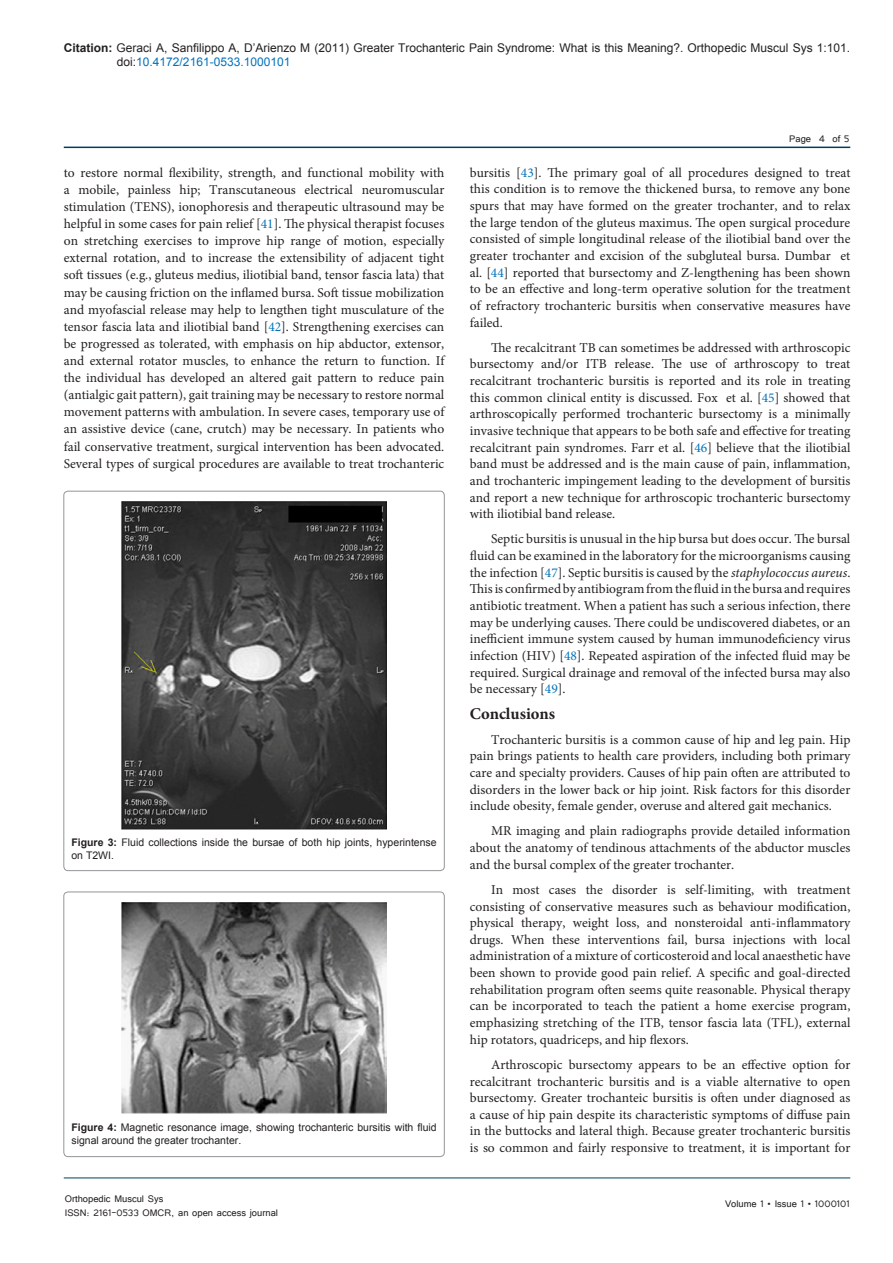
<style>
.page{position:relative;width:893px;height:1263px;background:#fff}
.page>*{position:absolute;margin:0;border:0;box-sizing:border-box;transform-origin:0 0}
.t1{font:700 16.5px "Minion Pro";color:#231f20}
.t2{font:13.5px/16.6px "Minion Pro";color:#231f20;text-align:justify}
.t3{font:12px/14.4px "Arial";color:#231f20}
.t4{font:12px/14.4px "Tunga";color:#231f20}
.t5{font:10.5px/12.6px "Arial";color:#231f20}
.s1{font-weight:700}
.s2{color:#0072bc}
.s3{font-style:italic}
</style>
<div class="page">
<hr style="left:64px;top:147px;width:786px;height:1px;background:#004058">
<hr style="left:64px;top:1178px;width:786px;height:1px;background:#004058">
<img style="left:121px;top:502px;width:266px;height:327px">
<div style="left:64px;top:491px;width:380px;height:380px;border:1px solid #939598;border-radius:4px"></div>
<img style="left:121px;top:903px;width:266px;height:210px">
<div style="left:64px;top:892px;width:380px;height:265px;border:1px solid #939598;border-radius:4px"></div>
<p class="t3" style="left:117px;top:40px;width:735px;text-indent:-53px"><span class="s1">Citation:</span> Geraci A, Sanfilippo A, D’Arienzo M (2011) Greater Trochanteric Pain Syndrome: What is this Meaning?. Orthopedic Muscul Sys 1:101. doi:<span class="s2">10.4172/2161-0533.1000101</span></p>
<p class="t2" style="left:64px;top:164px;width:382px;line-height:17.1px">to restore normal flexibility, strength, and functional mobility with a mobile, painless hip; Transcutaneous electrical neuromuscular stimulation (TENS), ionophoresis and therapeutic ultrasound may be helpful in some cases for pain relief [<span class="s2">41</span>]. The physical therapist focuses on stretching exercises to improve hip range of motion, especially external rotation, and to increase the extensibility of adjacent tight soft tissues (e.g., gluteus medius, iliotibial band, tensor fascia lata) that may be causing friction on the inflamed bursa. Soft tissue mobilization and myofascial release may help to lengthen tight musculature of the tensor fascia lata and iliotibial band [<span class="s2">42</span>]. Strengthening exercises can be progressed as tolerated, with emphasis on hip abductor, extensor, and external rotator muscles, to enhance the return to function. If the individual has developed an altered gait pattern to reduce pain (antialgic gait pattern), gait training may be necessary to restore normal movement patterns with ambulation. In severe cases, temporary use of an assistive device (cane, crutch) may be necessary. In patients who fail conservative treatment, surgical intervention has been advocated.<br>Several types of surgical procedures are available to treat trochanteric</p>
<p class="t5" style="left:71px;top:836px;width:367px"><span class="s1">Figure 3:</span> Fluid collections inside the bursae of both hip joints, hyperintense on T2WI.</p>
<p class="t5" style="left:71px;top:1121px;width:367px"><span class="s1">Figure 4:</span> Magnetic resonance image, showing trochanteric bursitis with fluid signal around the greater trochanter.</p>
<p class="t4" style="left:65px;top:1190px;width:215px">Orthopedic Muscul Sys<br>ISSN: 2161-0533 OMCR, an open access journal</p>
<p class="t4" style="left:789px;top:131px;width:61px">Page 4 of 5</p>
<p class="t2" style="left:470px;top:164px;width:382px">bursitis [<span class="s2">43</span>]. The primary goal of all procedures designed to treat this condition is to remove the thickened bursa, to remove any bone spurs that may have formed on the greater trochanter, and to relax the large tendon of the gluteus maximus. The open surgical procedure consisted of simple longitudinal release of the iliotibial band over the greater trochanter and excision of the subgluteal bursa. Dumbar et al. [<span class="s2">44</span>] reported that bursectomy and Z-lengthening has been shown to be an effective and long-term operative solution for the treatment of refractory trochanteric bursitis when conservative measures have failed.</p>
<p class="t2" style="left:470px;top:339px;width:382px;text-indent:21px">The recalcitrant TB can sometimes be addressed with arthroscopic bursectomy and/or ITB release. The use of arthroscopy to treat recalcitrant trochanteric bursitis is reported and its role in treating this common clinical entity is discussed. Fox et al. [<span class="s2">45</span>] showed that arthroscopically performed trochanteric bursectomy is a minimally invasive technique that appears to be both safe and effective for treating recalcitrant pain syndromes. Farr et al. [<span class="s2">46</span>] believe that the iliotibial band must be addressed and is the main cause of pain, inflammation, and trochanteric impingement leading to the development of bursitis and report a new technique for arthroscopic trochanteric bursectomy with iliotibial band release.</p>
<p class="t2" style="left:470px;top:531px;width:382px;text-indent:21px">Septic bursitis is unusual in the hip bursa but does occur. The bursal fluid can be examined in the laboratory for the microorganisms causing the infection [<span class="s2">47</span>]. Septic bursitis is caused by the <span class="s3">staphylococcus aureus</span>.<br>This is confirmed by antibiogram from the fluid in the bursa and requires antibiotic treatment. When a patient has such a serious infection, there may be underlying causes. There could be undiscovered diabetes, or an inefficient immune system caused by human immunodeficiency virus infection (HIV) [<span class="s2">48</span>]. Repeated aspiration of the infected fluid may be required. Surgical drainage and removal of the infected bursa may also be necessary [<span class="s2">49</span>].</p>
<p class="t1" style="left:470px;top:702px;width:87px">Conclusions</p>
<p class="t2" style="left:470px;top:731px;width:382px;text-indent:21px">Trochanteric bursitis is a common cause of hip and leg pain. Hip pain brings patients to health care providers, including both primary care and specialty providers. Causes of hip pain often are attributed to disorders in the lower back or hip joint. Risk factors for this disorder include obesity, female gender, overuse and altered gait mechanics.</p>
<p class="t2" style="left:470px;top:823px;width:382px;text-indent:21px">MR imaging and plain radiographs provide detailed information about the anatomy of tendinous attachments of the abductor muscles and the bursal complex of the greater trochanter.</p>
<p class="t2" style="left:470px;top:881px;width:382px;text-indent:21px">In most cases the disorder is self-limiting, with treatment consisting of conservative measures such as behaviour modification, physical therapy, weight loss, and nonsteroidal anti-inflammatory drugs. When these interventions fail, bursa injections with local administration of a mixture of corticosteroid and local anaesthetic have been shown to provide good pain relief. A specific and goal-directed rehabilitation program often seems quite reasonable. Physical therapy can be incorporated to teach the patient a home exercise program, emphasizing stretching of the ITB, tensor fascia lata (TFL), external hip rotators, quadriceps, and hip flexors.</p>
<p class="t2" style="left:470px;top:1056px;width:382px;text-indent:21px">Arthroscopic bursectomy appears to be an effective option for recalcitrant trochanteric bursitis and is a viable alternative to open bursectomy. Greater trochanteic bursitis is often under diagnosed as a cause of hip pain despite its characteristic symptoms of diffuse pain in the buttocks and lateral thigh. Because greater trochanteric bursitis is so common and fairly responsive to treatment, it is important for</p>
<p class="t4" style="left:725px;top:1196px;width:126px">Volume 1 • Issue 1 • 1000101</p>
</div>
